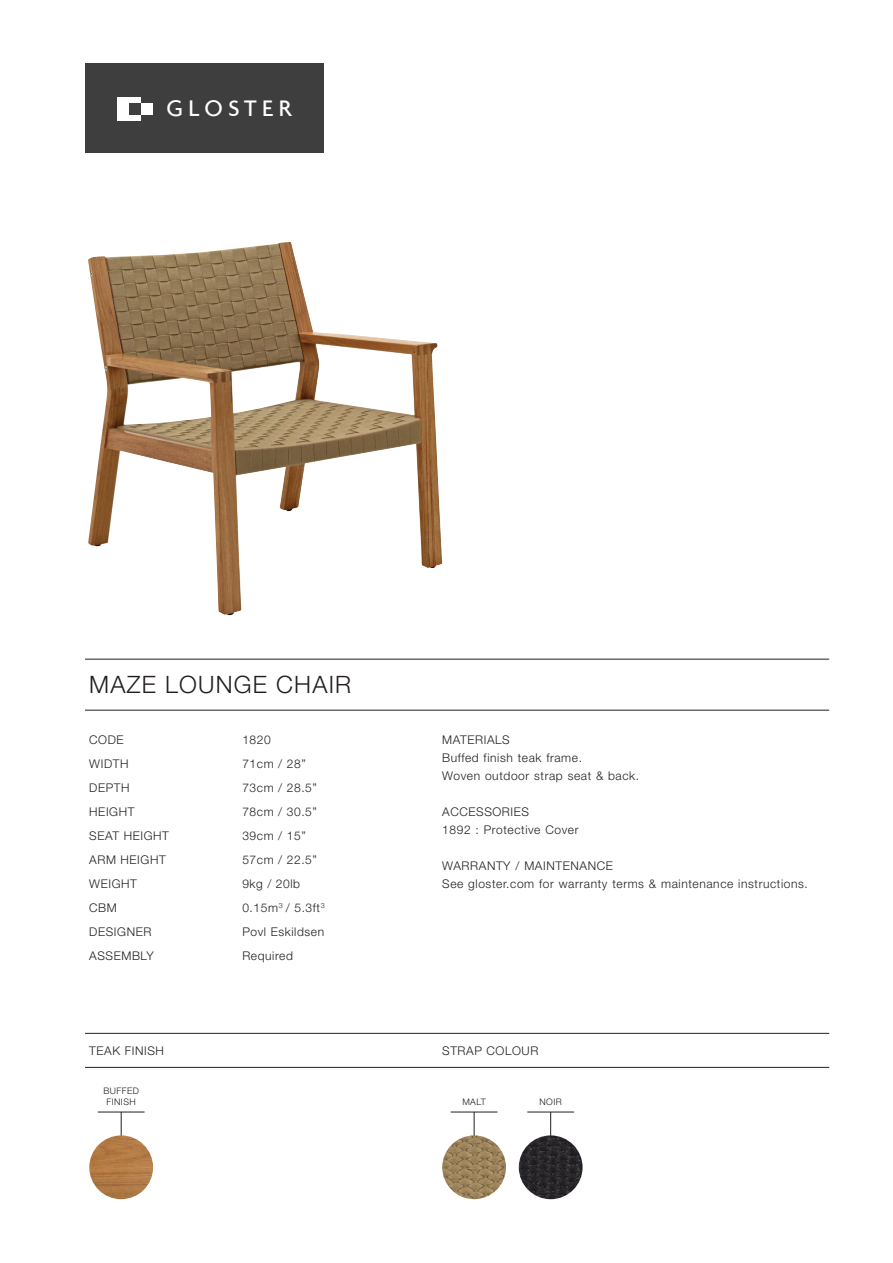
<style>
.page{position:relative;width:893px;height:1263px;background:#fff}
.page>*{position:absolute;margin:0;border:0;box-sizing:border-box;transform-origin:0 0}
.t1{font:500 24.3px "Agenda";letter-spacing:.225em;color:#fff}
.t2{font:300 24px "Helvetica Neue LT Std";letter-spacing:.05em;color:#231f20}
.t3{font:300 12px/24px "Helvetica Neue LT Std";letter-spacing:.05em;color:#231f20}
.t4{font:300 9px/10.8px "Helvetica Neue LT Std";letter-spacing:.05em;color:#231f20;text-align:center}
</style>
<div class="page">
<img style="left:88px;top:242px;width:354px;height:374px">
<hr style="left:85px;top:659px;width:744px;height:1px;background:#231f20">
<hr style="left:85px;top:710px;width:744px;height:1px;background:#231f20">
<hr style="left:85px;top:1067px;width:744px;height:1px;background:#231f20">
<hr style="left:85px;top:1033px;width:744px;height:1px;background:#231f20">
<div style="left:85px;top:64px;width:238px;height:89px;background:#3e3e3f"></div>
<svg style="left:121px;top:1113px;width:1px;height:22px"></svg>
<img style="left:89px;top:1135px;width:64px;height:64px;border-radius:50%">
<hr style="left:98px;top:1112px;width:47px;height:1px;background:#231f20">
<svg style="left:474px;top:1113px;width:1px;height:22px"></svg>
<img style="left:442px;top:1135px;width:64px;height:64px;border-radius:50%">
<hr style="left:451px;top:1112px;width:46px;height:1px;background:#231f20">
<svg style="left:550px;top:1113px;width:1px;height:22px"></svg>
<img style="left:519px;top:1135px;width:64px;height:64px;border-radius:50%">
<hr style="left:527px;top:1112px;width:47px;height:1px;background:#231f20">
<img style="left:117px;top:97px;width:35px;height:23px">
<h1 class="t1" style="left:166px;top:94px;width:126px">GLOSTER</h1>
<h2 class="t2" style="left:89px;top:676px;width:263px">MAZE LOUNGE CHAIR</h2>
<p class="t3" style="left:89px;top:729px;width:81px">CODE<br>WIDTH<br>DEPTH<br>HEIGHT<br>SEAT HEIGHT<br>ARM HEIGHT<br>WEIGHT<br>CBM<br>DESIGNER<br>ASSEMBLY</p>
<p class="t3" style="left:242px;top:729px;width:84px">1820<br>71cm / 28”<br>73cm / 28.5”<br>78cm / 30.5”<br>39cm / 15”<br>57cm / 22.5”<br>9kg / 20lb<br>0.15m<sup>3</sup> / 5.3ft<sup>3<br></sup>Povl Eskildsen<br>Required</p>
<p class="t3" style="left:442px;top:732px;width:198px;line-height:18px">MATERIALS<br>Buffed finish teak frame.<br>Woven outdoor strap seat &amp; back.</p>
<p class="t3" style="left:442px;top:804px;width:138px;line-height:18px">ACCESSORIES<br>1892 : Protective Cover</p>
<p class="t3" style="left:442px;top:858px;width:367px;line-height:18px">WARRANTY / MAINTENANCE<br>See gloster.com for warranty terms &amp; maintenance instructions.</p>
<p class="t3" style="left:89px;top:1039px;width:76px">TEAK FINISH</p>
<p class="t3" style="left:442px;top:1039px;width:98px">STRAP COLOUR</p>
<p class="t4" style="left:103px;top:1087px;width:37px">BUFFED<br>FINISH</p>
<p class="t4" style="left:462px;top:1097px;width:25px">MALT</p>
<p class="t4" style="left:539px;top:1097px;width:24px">NOIR</p>
</div>
